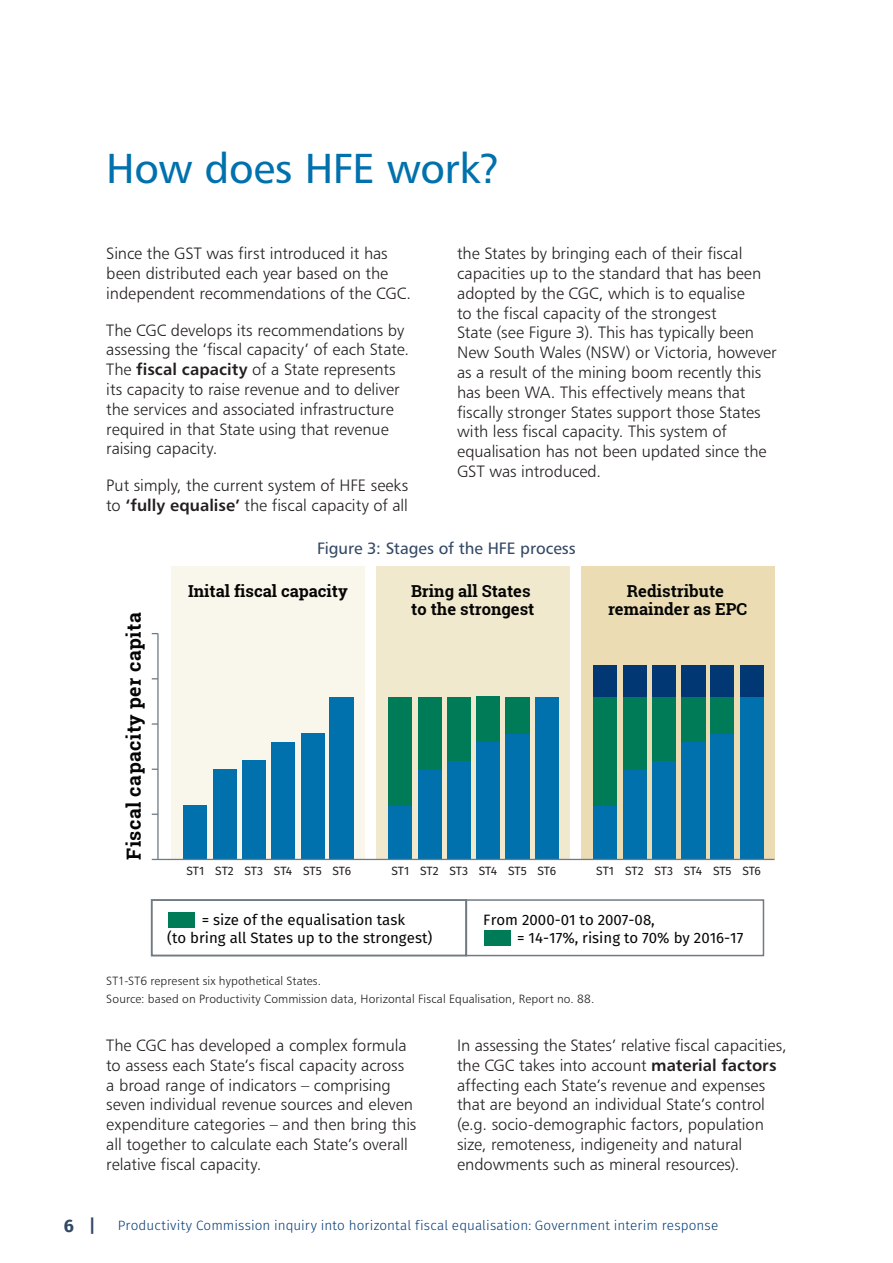
<style>
.page{position:relative;width:893px;height:1263px;background:#fff}
.page>*{position:absolute;margin:0;border:0;box-sizing:border-box;transform-origin:0 0}
.Heading_1{font:42px "Humanist 777 BT Roman B";letter-spacing:-.01em;color:#0071ad}
.t1{font:700 19.5px "Roboto Slab";letter-spacing:.03em;color:#050504}
.t2{font:16.5px/19.8px "Humanist 777 BT Light B";letter-spacing:-.005em;color:#231f20}
.t3{font:700 16.5px/18px "Roboto Slab";color:#050504}
.Chart_and_Figure_Hea{font:16.5px "Humanist 777 BT Roman B";color:#334865}
.t4{font:15px/18px "Fira Sans";color:#050504}
.t5{font:300 13.5px "Fira Sans";letter-spacing:.01em;color:#013874}
.Source_or_Note{font:12px "Humanist 777 BT Light B";letter-spacing:.01em;color:#231f20}
.t6{font:12px "Fira Sans";letter-spacing:-.01em;color:#231f20}
.s1{font-family:"Humanist 777 BT Bold B"}
.s2{font-weight:700;font-size:18px;color:#334865}
.s3{font-weight:500;font-size:18px;color:#334865}
</style>
<div class="page">
<div style="left:171px;top:566px;width:194px;height:293px;background:#f9f6eb"></div>
<div style="left:376px;top:566px;width:194px;height:293px;background:#f1e9ce"></div>
<div style="left:581px;top:566px;width:193px;height:293px;background:#ebdcb3"></div>
<div style="left:183px;top:805px;width:24px;height:54px;background:#0071ad"></div>
<div style="left:213px;top:769px;width:24px;height:90px;background:#0071ad"></div>
<div style="left:242px;top:760px;width:24px;height:99px;background:#0071ad"></div>
<div style="left:271px;top:742px;width:24px;height:117px;background:#0071ad"></div>
<div style="left:301px;top:733px;width:24px;height:126px;background:#0071ad"></div>
<div style="left:330px;top:697px;width:24px;height:162px;background:#0071ad"></div>
<div style="left:388px;top:805px;width:24px;height:54px;background:#0071ad"></div>
<div style="left:418px;top:769px;width:24px;height:90px;background:#0071ad"></div>
<div style="left:447px;top:760px;width:24px;height:99px;background:#0071ad"></div>
<div style="left:476px;top:742px;width:24px;height:117px;background:#0071ad"></div>
<div style="left:505px;top:733px;width:24px;height:126px;background:#0071ad"></div>
<div style="left:535px;top:697px;width:24px;height:162px;background:#0071ad"></div>
<div style="left:593px;top:805px;width:24px;height:54px;background:#0071ad"></div>
<div style="left:623px;top:769px;width:23px;height:90px;background:#0071ad"></div>
<div style="left:652px;top:760px;width:24px;height:99px;background:#0071ad"></div>
<div style="left:681px;top:742px;width:24px;height:117px;background:#0071ad"></div>
<div style="left:710px;top:733px;width:24px;height:126px;background:#0071ad"></div>
<div style="left:739px;top:697px;width:24px;height:162px;background:#0071ad"></div>
<div style="left:388px;top:751px;width:24px;height:54px;background:#007b58"></div>
<div style="left:418px;top:751px;width:24px;height:18px;background:#007b58"></div>
<div style="left:447px;top:751px;width:24px;height:9px;background:#007b58"></div>
<div style="left:593px;top:751px;width:24px;height:54px;background:#007b58"></div>
<div style="left:623px;top:751px;width:23px;height:18px;background:#007b58"></div>
<div style="left:652px;top:751px;width:24px;height:9px;background:#007b58"></div>
<div style="left:388px;top:697px;width:24px;height:54px;background:#007b58"></div>
<div style="left:418px;top:697px;width:24px;height:54px;background:#007b58"></div>
<div style="left:447px;top:697px;width:24px;height:54px;background:#007b58"></div>
<div style="left:476px;top:697px;width:24px;height:45px;background:#007b58"></div>
<div style="left:505px;top:697px;width:24px;height:36px;background:#007b58"></div>
<div style="left:593px;top:697px;width:24px;height:54px;background:#007b58"></div>
<div style="left:623px;top:697px;width:23px;height:54px;background:#007b58"></div>
<div style="left:652px;top:697px;width:24px;height:54px;background:#007b58"></div>
<div style="left:681px;top:697px;width:24px;height:45px;background:#007b58"></div>
<div style="left:710px;top:697px;width:24px;height:36px;background:#007b58"></div>
<div style="left:593px;top:665px;width:24px;height:32px;background:#013874"></div>
<div style="left:623px;top:665px;width:23px;height:32px;background:#013874"></div>
<div style="left:652px;top:665px;width:24px;height:32px;background:#013874"></div>
<div style="left:681px;top:665px;width:24px;height:32px;background:#013874"></div>
<div style="left:710px;top:665px;width:24px;height:32px;background:#013874"></div>
<div style="left:739px;top:665px;width:24px;height:32px;background:#013874"></div>
<hr style="left:157px;top:634px;width:2px;height:225px;background:#6f7a83">
<svg style="left:152px;top:723px;width:6px;height:2px"></svg>
<hr style="left:158px;top:859px;width:616px;height:1px;background:#6f7a83">
<div style="left:465px;top:899px;width:299px;height:57px;border:1px solid #6f7a83"></div>
<div style="left:151px;top:899px;width:316px;height:57px;border:2px solid #6f7a83"></div>
<div style="left:484px;top:930px;width:27px;height:16px;background:#007b58"></div>
<div style="left:168px;top:912px;width:27px;height:16px;background:#007b58"></div>
<p class="Heading_1" style="left:106px;top:142px;width:396px">How does HFE work?</p>
<p class="t2" style="left:106px;top:243px;width:306px">Since the GST was first introduced it has been distributed each year based on the independent recommendations of the CGC.</p>
<p class="t2" style="left:106px;top:320px;width:304px">The CGC develops its recommendations by assessing the ‘fiscal capacity’ of each State.<br>The <span class="s1">fiscal capacity</span> of a State represents its capacity to raise revenue and to deliver the services and associated infrastructure required in that State using that revenue raising capacity.</p>
<p class="t2" style="left:106px;top:475px;width:304px">Put simply, the current system of HFE seeks to <span class="s1">‘fully equalise’</span> the fiscal capacity of all</p>
<p class="Chart_and_Figure_Hea" style="left:317px;top:538px;width:260px">Figure 3: Stages of the HFE process</p>
<p class="t2" style="left:457px;top:243px;width:321px">the States by bringing each of their fiscal capacities up to the standard that has been adopted by the CGC, which is to equalise<br>to the fiscal capacity of the strongest<br>State (see Figure 3). This has typically been New South Wales (NSW) or Victoria, however as a result of the mining boom recently this has been WA. This effectively means that fiscally stronger States support those States with less fiscal capacity. This system of equalisation has not been updated since the GST was introduced.</p>
<p class="t1" style="left:120px;top:860px;width:249px;rotate:-90deg">Fiscal capacity per capita</p>
<p class="t3" style="left:188px;top:581px;width:161px">Inital fiscal capacity</p>
<p class="t3" style="left:411px;top:581px;width:125px">Bring all States to the strongest</p>
<p class="t3" style="left:608px;top:581px;width:140px;text-align:center">Redistribute remainder as EPC</p>
<p class="t6" style="left:186px;top:862px;width:166px">ST1 ST2 ST3 ST4 ST5 ST6</p>
<p class="t6" style="left:391px;top:862px;width:166px">ST1 ST2 ST3 ST4 ST5 ST6</p>
<p class="t6" style="left:596px;top:862px;width:166px">ST1 ST2 ST3 ST4 ST5 ST6</p>
<p class="t4" style="left:167px;top:912px;width:267px;text-align:center">= size of the equalisation task<br>(to bring all States up to the strongest)</p>
<p class="t4" style="left:517px;top:912px;width:228px;text-indent:-34px">From 2000-01 to 2007-08,<br>= 14-17%, rising to 70% by 2016-17</p>
<p class="Source_or_Note" style="left:106px;top:973px;width:216px">ST1-ST6 represent six hypothetical States.</p>
<p class="Source_or_Note" style="left:106px;top:992px;width:490px">Source: based on Productivity Commission data, Horizontal Fiscal Equalisation, Report no. 88.</p>
<p class="t2" style="left:106px;top:1035px;width:312px">The CGC has developed a complex formula to assess each State’s fiscal capacity across a broad range of indicators – comprising seven individual revenue sources and eleven expenditure categories – and then bring this all together to calculate each State’s overall relative fiscal capacity.</p>
<p class="t2" style="left:457px;top:1035px;width:331px">In assessing the States’ relative fiscal capacities, the CGC takes into account <span class="s1">material factors </span>affecting each State’s revenue and expenses that are beyond an individual State’s control (e.g. socio-demographic factors, population size, remoteness, indigeneity and natural endowments such as mineral resources).</p>
<p class="t5" style="left:64px;top:1216px;width:656px"><span class="s2">6</span> <span class="s3">|</span> Productivity Commission inquiry into horizontal fiscal equalisation: Government interim response</p>
</div>
